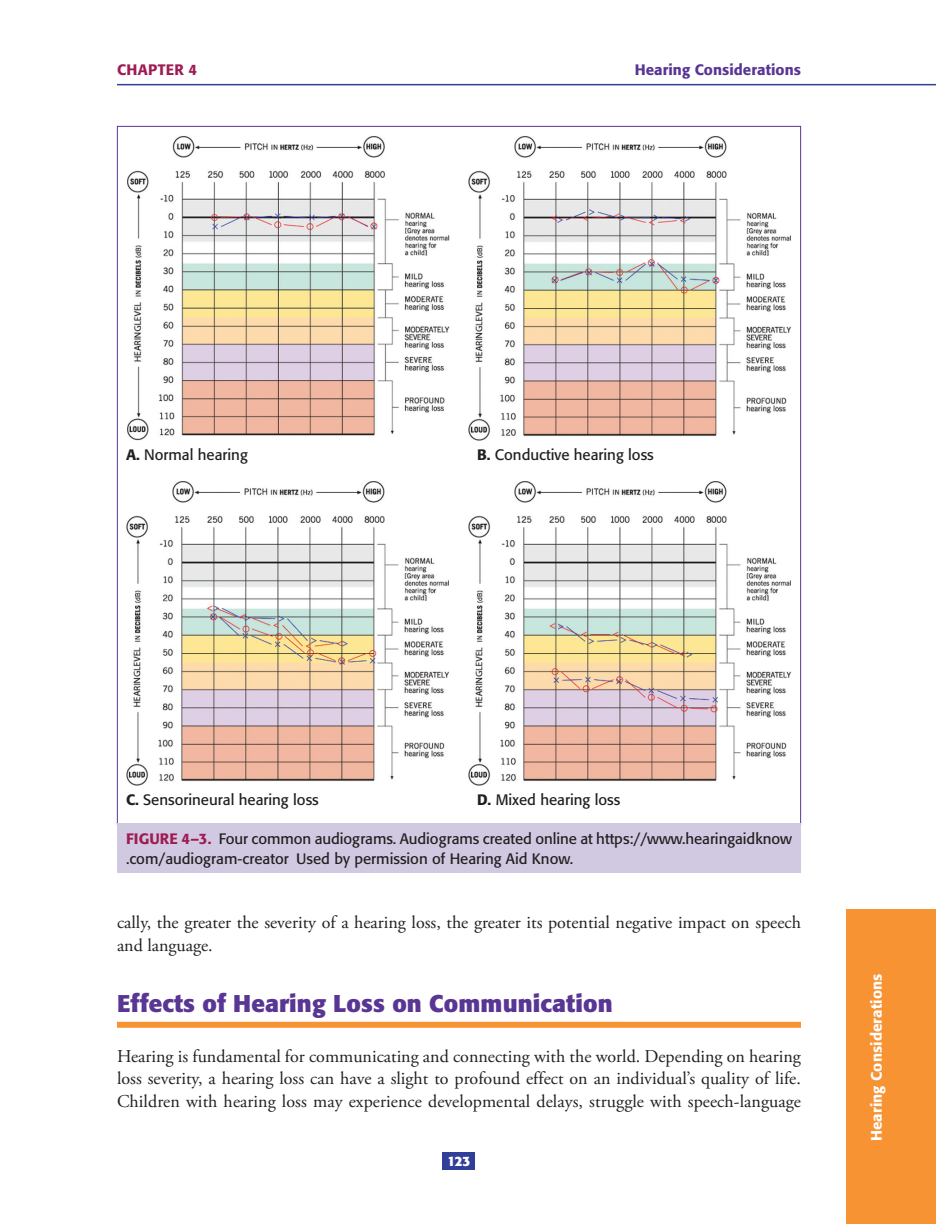
<style>
.page{position:relative;width:936px;height:1224px;background:#fff}
.page>*{position:absolute;margin:0;border:0;box-sizing:border-box;transform-origin:0 0}
.t1{font:700 24px "Formata";letter-spacing:.005em;color:#593694}
.t2{font:18px/22.5px "Adobe Garamond Pro";color:#231f20}
.t3{font:15px/19.5px "Formata";color:#231f20}
.t4{font:500 15px "Formata";letter-spacing:.005em;color:#593694}
.t5{font:500 15px "Formata";letter-spacing:.01em;color:#fff}
.t6{font:500 15px "Formata";letter-spacing:.025em;color:#9e1c54}
.t7{font:700 13.5px "Formata";color:#fff}
.s1{font-weight:500}
.s2{font-weight:500;color:#9e1c54}
</style>
<div class="page">
<hr style="left:117px;top:84px;width:819px;height:1px;background:#323f99">
<div style="left:846px;top:909px;width:90px;height:315px;background:#f79332"></div>
<div style="left:442px;top:1152px;width:34px;height:18px;background:#323f99"></div>
<div style="left:117px;top:1022px;width:684px;height:6px;background:#f79332"></div>
<img style="left:127px;top:136px;width:323px;height:305px">
<div style="left:117px;top:824px;width:684px;height:49px;background:#d1c9e2"></div>
<img style="left:468px;top:136px;width:323px;height:305px">
<img style="left:126px;top:481px;width:323px;height:305px">
<img style="left:468px;top:481px;width:323px;height:305px">
<p class="t6" style="left:117px;top:60px;width:82px">CHAPTER 4</p>
<p class="t4" style="left:635px;top:60px;width:168px">Hearing Considerations</p>
<p class="t3" style="left:126px;top:445px;width:123px"><span class="s1">A.</span> Normal hearing</p>
<p class="t3" style="left:477px;top:445px;width:178px"><span class="s1">B.</span> Conductive hearing loss</p>
<p class="t3" style="left:126px;top:790px;width:194px"><span class="s1">C.</span> Sensorineural hearing loss</p>
<p class="t3" style="left:477px;top:790px;width:145px"><span class="s1">D.</span> Mixed hearing loss</p>
<p class="t3" style="left:126px;top:829px;width:668px"><span class="s2">FIGURE 4–3.</span> Four common audiograms. Audiograms created online at https://www.hearingaidknow .com/audiogram-creator Used by permission of Hearing Aid Know.</p>
<p class="t2" style="left:117px;top:912px;width:686px">cally, the greater the severity of a hearing loss, the greater its potential negative impact on speech and language.</p>
<h1 class="t1" style="left:117px;top:989px;width:497px">Effects of Hearing Loss on Communication</h1>
<p class="t2" style="left:117px;top:1045px;width:686px;text-align:justify">Hearing is fundamental for communicating and connecting with the world. Depending on hearing loss severity, a hearing loss can have a slight to profound effect on an individual’s quality of life.<br>Children with hearing loss may experience developmental delays, struggle with speech-language</p>
<p class="t7" style="left:448px;top:1152px;width:24px">123</p>
<p class="t5" style="left:867px;top:1141px;width:169px;rotate:-90deg">Hearing Considerations</p>
</div>
